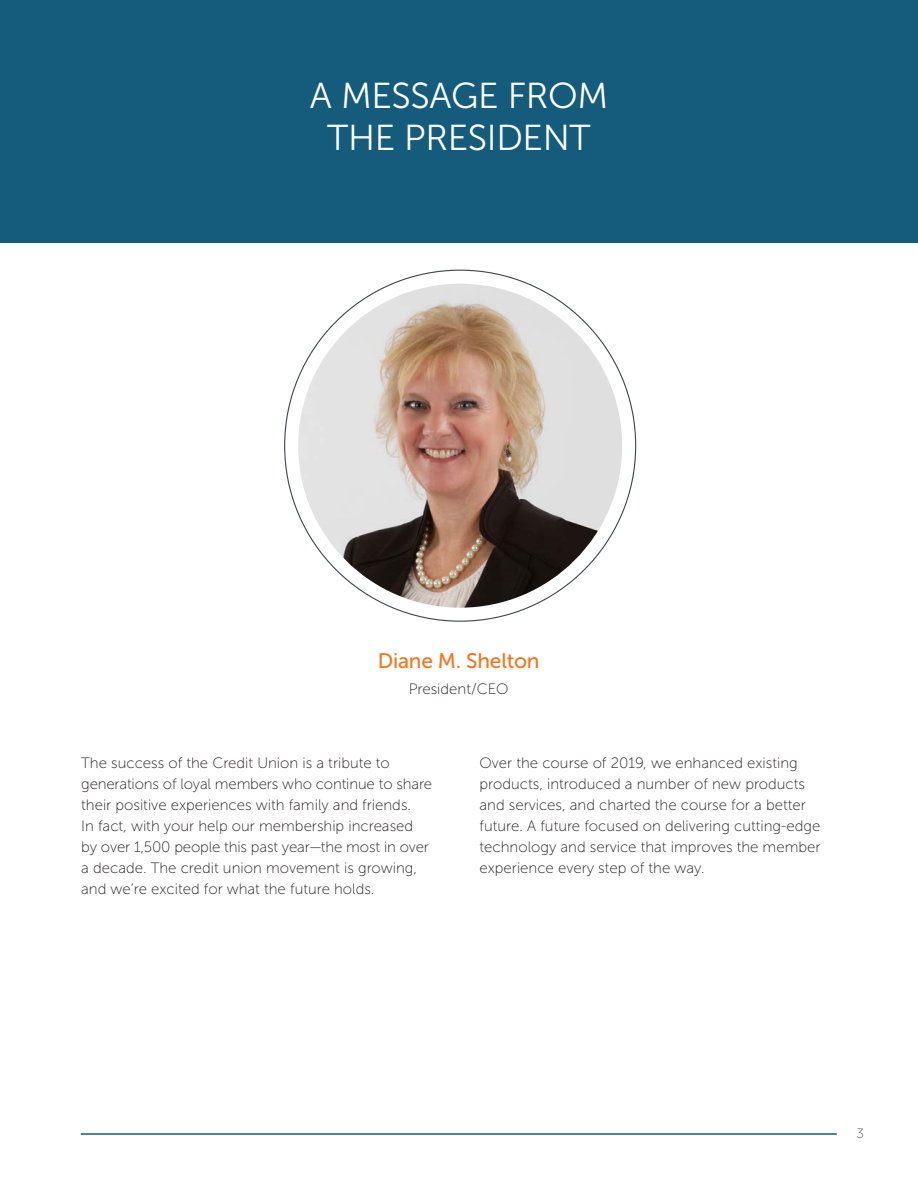
<style>
.page{position:relative;width:918px;height:1188px;background:#fff}
.page>*{position:absolute;margin:0;border:0;box-sizing:border-box;transform-origin:0 0}
.t1{font:36px/42px "Museo Sans 300";letter-spacing:-.01em;color:#fff;text-align:center}
.t2{font:21px "Museo Sans 500";letter-spacing:-.01em;color:#f47521}
.t3{font:15px/21px "Museo Sans 100";color:#231f20}
.t4{font:13.5px "Museo Sans 100";color:#4d545b}
</style>
<div class="page">
<div style="left:0;top:0;width:918px;height:243px;background:#155c7c"></div>
<img style="left:298px;top:284px;width:324px;height:324px;border-radius:162px">
<hr style="left:81px;top:1133px;width:756px;height:2px;background:#155c7c">
<h1 class="t1" style="left:310px;top:75px;width:300px">A MESSAGE FROM<br>THE PRESIDENT</h1>
<h2 class="t2" style="left:378px;top:649px;width:163px">Diane M. Shelton</h2>
<p class="t3" style="left:409px;top:679px;width:101px">President/CEO</p>
<p class="t3" style="left:81px;top:752px;width:352px">The success of the Credit Union is a tribute to generations of loyal members who continue to share their positive experiences with family and friends.<br>In fact, with your help our membership increased by over 1,500 people this past year—the most in over a decade. The credit union movement is growing, and we’re excited for what the future holds.</p>
<p class="t3" style="left:480px;top:752px;width:342px">Over the course of 2019, we enhanced existing products, introduced a number of new products and services, and charted the course for a better future. A future focused on delivering cutting-edge technology and service that improves the member experience every step of the way.</p>
<p class="t4" style="left:856px;top:1126px;width:9px">3</p>
</div>
